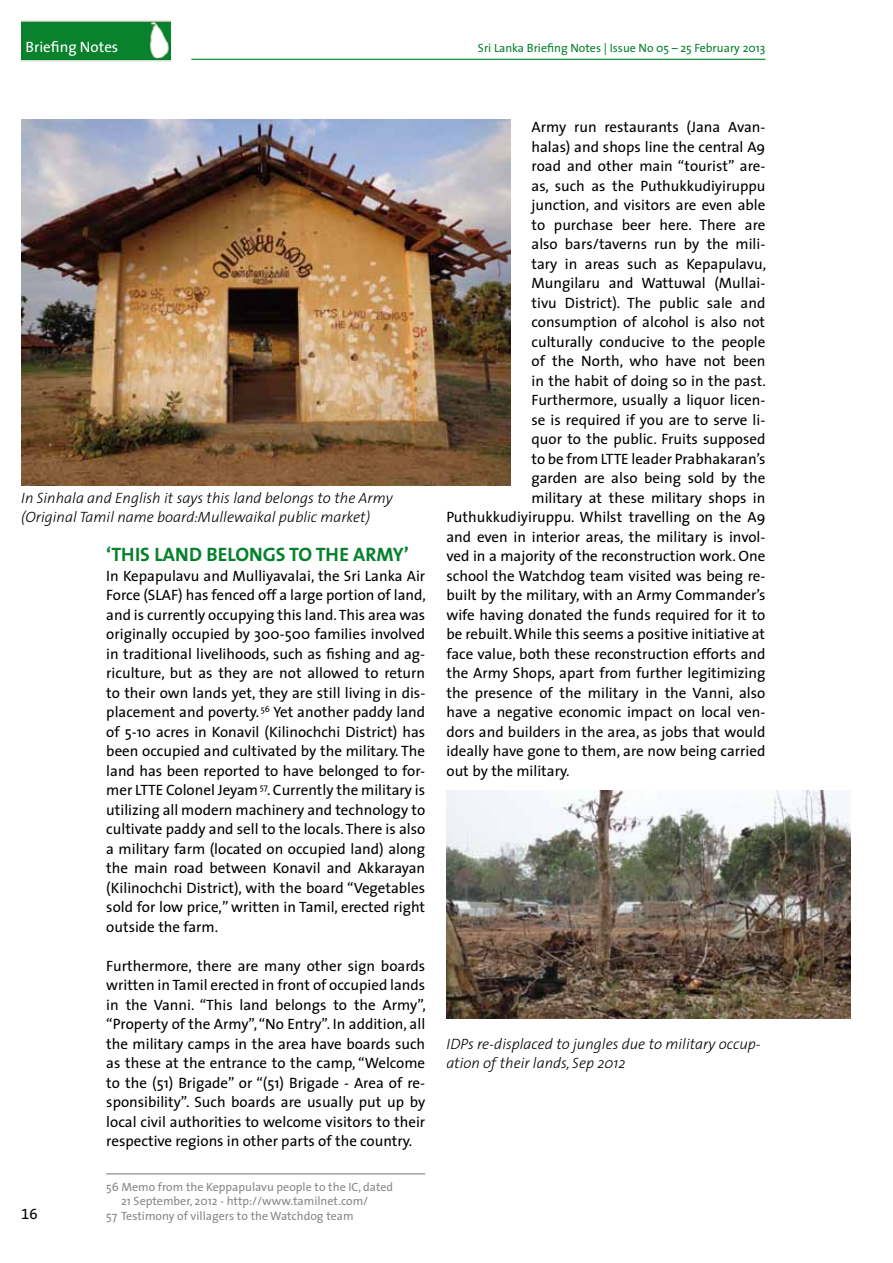
<style>
.page{position:relative;width:893px;height:1263px;background:#fff}
.page>*{position:absolute;margin:0;border:0;box-sizing:border-box;transform-origin:0 0}
.t1{font:700 19.5px "The Sans";color:#05812d}
.t2{font:15px/19.5px "The Sans";color:#000;text-align:justify}
.t3{font:italic 300 15px/19.5px "The Sans";color:#000}
.t4{font:15px "The Sans";color:#fff}
.t5{font:15px "The Sans Expert";color:#000}
.t6{font:12px "The Sans";color:#87888a}
.t7{font:12px "The Sans";color:#05812d}
</style>
<div class="page">
<img style="left:21px;top:20px;width:149px;height:42px">
<hr style="left:191px;top:59px;width:574px;height:1px;background:#05812d">
<img style="left:21px;top:119px;width:489px;height:367px">
<img style="left:446px;top:791px;width:404px;height:227px">
<hr style="left:106px;top:1173px;width:319px;height:1px;background:#707172">
<p class="t4" style="left:26px;top:35px;width:94px">Briefing Notes</p>
<p class="t7" style="left:478px;top:38px;width:289px">Sri Lanka Briefing Notes | Issue No 05 – 25 February 2013</p>
<p class="t3" style="left:21px;top:487px;width:373px">In Sinhala and English it says this land belongs to the Army (Original Tamil name board:Mullewaikal public market)</p>
<p class="t5" style="left:21px;top:1201px;width:18px">16</p>
<h1 class="t1" style="left:106px;top:538px;width:61px">‘THIS LAND</h1>
<h1 class="t1" style="left:206px;top:538px;width:13px">BELONGS</h1>
<h1 class="t1" style="left:289px;top:538px;width:39px">TO THE</h1>
<h1 class="t1" style="left:353px;top:538px;width:57px">ARMY’</h1>
<p class="t2" style="left:106px;top:565px;width:321px">In Kepapulavu and Mulliyavalai, the Sri Lanka Air Force (SLAF) has fenced off a large portion of land, and is currently occupying this land. This area was originally occupied by 300-500 families involved in traditional livelihoods, such as fishing and ag&shy;riculture, but as they are not allowed to return to their own lands yet, they are still living in dis&shy;placement and poverty. <sup>56</sup> Yet another paddy land of 5-10 acres in Konavil (Kilinochchi District) has been occupied and cultivated by the military. The land has been reported to have belonged to for&shy;mer LTTE Colonel Jeyam <sup>57</sup>. Currently the military is utilizing all modern machinery and technology to cultivate paddy and sell to the locals. There is also a military farm (located on occupied land) along the main road between Konavil and Akkarayan (Kilinochchi District), with the board “Vegetables sold for low price,” written in Tamil, erected right outside the farm.</p>
<p class="t2" style="left:106px;top:955px;width:321px">Furthermore, there are many other sign boards written in Tamil erected in front of occupied lands in the Vanni. “This land belongs to the Army”, “Property of the Army”, “No Entry”. In addition, all the military camps in the area have boards such as these at the entrance to the camp, “Welcome to the (51) Brigade” or “(51) Brigade - Area of re&shy;sponsibility”. Such boards are usually put up by local civil authorities to welcome visitors to their respective regions in other parts of the country.</p>
<p class="t6" style="left:106px;top:1177px;width:289px">56 Memo from the Keppapulavu people to the IC, dated</p>
<p class="t6" style="left:121px;top:1191px;width:249px">21 September, 2012 - http://www.tamilnet.com/</p>
<p class="t6" style="left:106px;top:1206px;width:249px">57 Testimony of villagers to the Watchdog team</p>
<p class="t2" style="left:531px;top:117px;width:235px">Army run restaurants (Jana Avan-</p>
<p class="t2" style="left:531px;top:136px;width:235px">halas) and shops line the central A9</p>
<p class="t2" style="left:531px;top:156px;width:235px">road and other main “tourist” are-</p>
<p class="t2" style="left:531px;top:175px;width:235px">as, such as the Puthukkudiyiruppu</p>
<p class="t2" style="left:531px;top:195px;width:235px">junction, and visitors are even able</p>
<p class="t2" style="left:531px;top:214px;width:235px">to purchase beer here. There are</p>
<p class="t2" style="left:531px;top:234px;width:235px">also bars/taverns run by the mili-</p>
<p class="t2" style="left:531px;top:253px;width:236px">tary in areas such as Kepapulavu,</p>
<p class="t2" style="left:531px;top:273px;width:235px">Mungilaru and Wattuwal (Mullai-</p>
<p class="t2" style="left:531px;top:292px;width:235px">tivu District). The public sale and</p>
<p class="t2" style="left:531px;top:312px;width:235px">consumption of alcohol is also not</p>
<p class="t2" style="left:531px;top:331px;width:235px">culturally conducive to the people</p>
<p class="t2" style="left:531px;top:351px;width:235px">of the North, who have not been</p>
<p class="t2" style="left:531px;top:370px;width:236px">in the habit of doing so in the past.</p>
<p class="t2" style="left:531px;top:390px;width:235px">Furthermore, usually a liquor licen-</p>
<p class="t2" style="left:531px;top:409px;width:235px">se is required if you are to serve li-</p>
<p class="t2" style="left:531px;top:429px;width:235px">quor to the public. Fruits supposed</p>
<p class="t2" style="left:531px;top:448px;width:235px">to be from LTTE leader Prabhakaran’s</p>
<p class="t2" style="left:531px;top:468px;width:235px">garden are also being sold by the</p>
<p class="t2" style="left:531px;top:487px;width:235px">military at these military shops in</p>
<p class="t2" style="left:446px;top:507px;width:320px">Puthukkudiyiruppu. Whilst travelling on the A9</p>
<p class="t2" style="left:446px;top:526px;width:320px">and even in interior areas, the military is invol-</p>
<p class="t2" style="left:446px;top:546px;width:320px">ved in a majority of the reconstruction work. One</p>
<p class="t2" style="left:446px;top:565px;width:320px">school the Watchdog team visited was being re-</p>
<p class="t2" style="left:446px;top:585px;width:320px">built by the military, with an Army Commander’s</p>
<p class="t2" style="left:446px;top:604px;width:320px">wife having donated the funds required for it to</p>
<p class="t2" style="left:446px;top:624px;width:320px">be rebuilt. While this seems a positive initiative at</p>
<p class="t2" style="left:446px;top:643px;width:320px">face value, both these reconstruction efforts and</p>
<p class="t2" style="left:446px;top:663px;width:320px">the Army Shops, apart from further legitimizing</p>
<p class="t2" style="left:446px;top:682px;width:320px">the presence of the military in the Vanni, also</p>
<p class="t2" style="left:446px;top:702px;width:320px">have a negative economic impact on local ven-</p>
<p class="t2" style="left:446px;top:721px;width:320px">dors and builders in the area, as jobs that would</p>
<p class="t2" style="left:446px;top:741px;width:320px">ideally have gone to them, are now being carried</p>
<p class="t2" style="left:446px;top:760px;width:124px">out by the military.</p>
<p class="t3" style="left:446px;top:1033px;width:316px">IDPs re-displaced to jungles due to military occup&shy;ation of their lands, Sep 2012</p>
</div>
